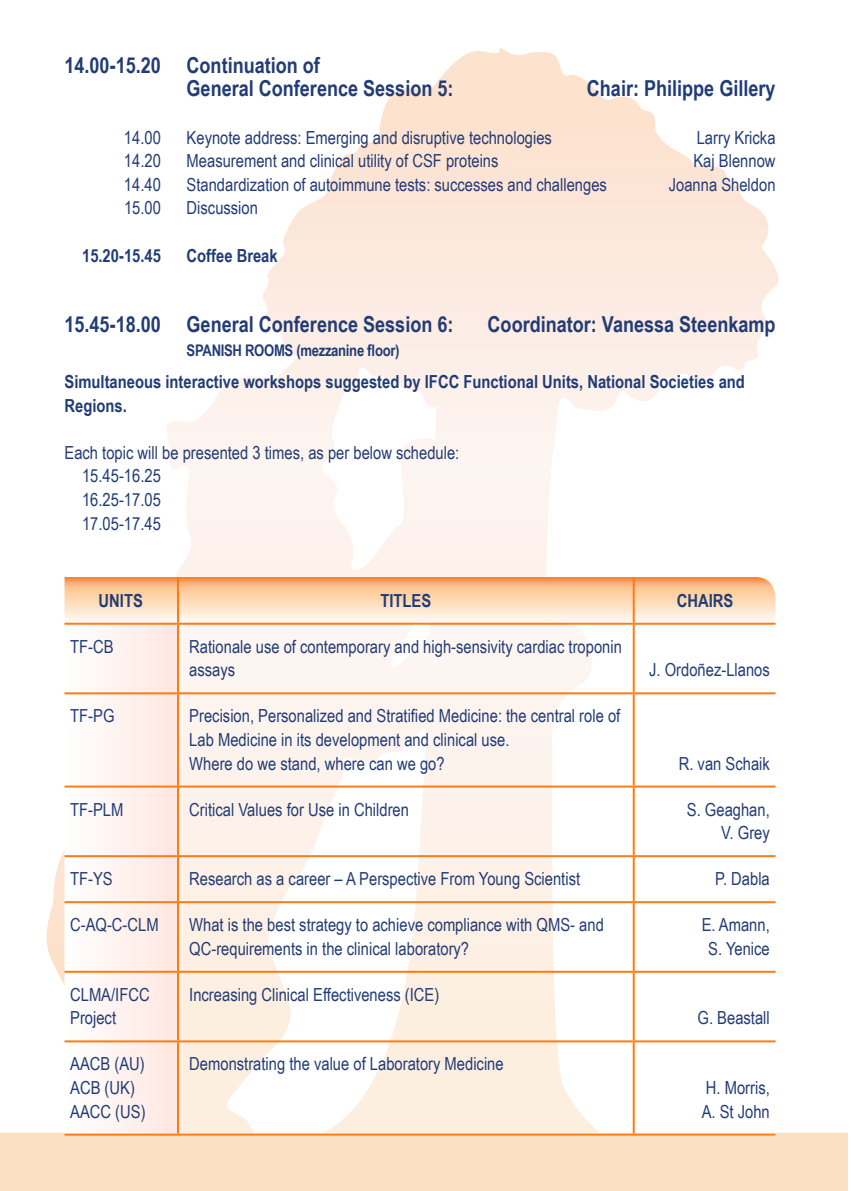
<style>
.page{position:relative;width:851px;height:1191px;background:#fff}
.page>*{position:absolute;margin:0;border:0;box-sizing:border-box;transform-origin:0 0}
.t1{font:700 22px/23.6px "Arial Narrow";color:#223c76}
.t2{font:18px/23.6px "Arial Narrow";color:#223c76}
.t3{font:700 18px/23.6px "Arial Narrow";color:#223c76}
.t4{font:700 16px "Arial Narrow";letter-spacing:-.02em;color:#223c76}
</style>
<div class="page">
<img style="left:0;top:48px;width:847px;height:1143px">
<svg style="left:64px;top:577px;width:711px;height:45px;background:#fdd2ac"></svg>
<svg style="left:179px;top:625px;width:596px;height:508px"></svg>
<svg style="left:64px;top:624px;width:113px;height:509px"></svg>
<hr style="left:177px;top:578px;width:2px;height:44px;background:#ff7b14">
<hr style="left:632px;top:578px;width:2px;height:44px;background:#ff7b14">
<hr style="left:64px;top:622px;width:114px;height:2px;background:#ff7b14">
<hr style="left:178px;top:622px;width:455px;height:2px;background:#ff7b14">
<hr style="left:177px;top:624px;width:2px;height:68px;background:#ff7b14">
<hr style="left:633px;top:622px;width:142px;height:2px;background:#ff7b14">
<hr style="left:632px;top:624px;width:2px;height:68px;background:#ff7b14">
<hr style="left:64px;top:692px;width:114px;height:2px;background:#ff7b14">
<hr style="left:178px;top:692px;width:455px;height:2px;background:#ff7b14">
<hr style="left:177px;top:694px;width:2px;height:91px;background:#ff7b14">
<hr style="left:633px;top:692px;width:142px;height:2px;background:#ff7b14">
<hr style="left:632px;top:694px;width:2px;height:91px;background:#ff7b14">
<hr style="left:64px;top:785px;width:114px;height:2px;background:#ff7b14">
<hr style="left:178px;top:785px;width:455px;height:2px;background:#ff7b14">
<hr style="left:177px;top:787px;width:2px;height:68px;background:#ff7b14">
<hr style="left:633px;top:785px;width:142px;height:2px;background:#ff7b14">
<hr style="left:632px;top:787px;width:2px;height:68px;background:#ff7b14">
<hr style="left:64px;top:855px;width:114px;height:2px;background:#ff7b14">
<hr style="left:178px;top:855px;width:455px;height:2px;background:#ff7b14">
<hr style="left:177px;top:857px;width:2px;height:44px;background:#ff7b14">
<hr style="left:633px;top:855px;width:142px;height:2px;background:#ff7b14">
<hr style="left:632px;top:857px;width:2px;height:44px;background:#ff7b14">
<hr style="left:64px;top:901px;width:114px;height:2px;background:#ff7b14">
<hr style="left:178px;top:901px;width:455px;height:2px;background:#ff7b14">
<hr style="left:177px;top:903px;width:2px;height:67px;background:#ff7b14">
<hr style="left:633px;top:901px;width:142px;height:2px;background:#ff7b14">
<hr style="left:632px;top:903px;width:2px;height:67px;background:#ff7b14">
<hr style="left:64px;top:970px;width:114px;height:2px;background:#ff7b14">
<hr style="left:178px;top:970px;width:455px;height:2px;background:#ff7b14">
<hr style="left:177px;top:972px;width:2px;height:68px;background:#ff7b14">
<hr style="left:633px;top:970px;width:142px;height:2px;background:#ff7b14">
<hr style="left:632px;top:972px;width:2px;height:68px;background:#ff7b14">
<hr style="left:64px;top:1040px;width:114px;height:2px;background:#ff7b14">
<hr style="left:178px;top:1040px;width:455px;height:2px;background:#ff7b14">
<hr style="left:177px;top:1042px;width:2px;height:91px;background:#ff7b14">
<hr style="left:633px;top:1040px;width:142px;height:2px;background:#ff7b14">
<hr style="left:632px;top:1042px;width:2px;height:91px;background:#ff7b14">
<hr style="left:64px;top:1133px;width:114px;height:2px;background:#ff7b14">
<hr style="left:178px;top:1133px;width:455px;height:2px;background:#ff7b14">
<hr style="left:633px;top:1133px;width:142px;height:2px;background:#ff7b14">
<p class="t1" style="left:186px;top:52px;width:268px;text-indent:-122px">14.00-15.20 Continuation of<br>General Conference Session 5:</p>
<p class="t1" style="left:587px;top:76px;width:190px">Chair: Philippe Gillery</p>
<p class="t2" style="left:124px;top:125px;width:38px">14.00</p>
<p class="t2" style="left:186px;top:125px;width:367px">Keynote address: Emerging and disruptive technologies</p>
<p class="t2" style="left:696px;top:125px;width:80px">Larry Kricka</p>
<p class="t2" style="left:124px;top:148px;width:38px">14.20</p>
<p class="t2" style="left:186px;top:148px;width:313px">Measurement and clinical utility of CSF proteins</p>
<p class="t2" style="left:693px;top:148px;width:84px">Kaj Blennow</p>
<p class="t2" style="left:124px;top:172px;width:38px">14.40</p>
<p class="t2" style="left:186px;top:172px;width:422px">Standardization of autoimmune tests: successes and challenges</p>
<p class="t2" style="left:668px;top:172px;width:108px">Joanna Sheldon</p>
<p class="t2" style="left:124px;top:195px;width:38px">15.00</p>
<p class="t2" style="left:186px;top:195px;width:73px">Discussion</p>
<p class="t3" style="left:82px;top:242px;width:80px">15.20-15.45</p>
<p class="t3" style="left:186px;top:242px;width:93px">Coffee Break</p>
<p class="t1" style="left:64px;top:312px;width:390px">15.45-18.00 General Conference Session 6:</p>
<p class="t1" style="left:487px;top:312px;width:289px">Coordinator: Vanessa Steenkamp</p>
<p class="t4" style="left:186px;top:339px;width:214px">SPANISH ROOMS (mezzanine floor)</p>
<p class="t3" style="left:64px;top:369px;width:681px">Simultaneous interactive workshops suggested by IFCC Functional Units, National Societies and<br>Regions.</p>
<p class="t2" style="left:82px;top:440px;width:379px;text-indent:-18px">Each topic will be presented 3 times, as per below schedule:<br>15.45-16.25<br>16.25-17.05<br>17.05-17.45</p>
<p class="t3" style="left:99px;top:587px;width:46px">UNITS</p>
<p class="t3" style="left:380px;top:587px;width:52px">TITLES</p>
<p class="t3" style="left:676px;top:587px;width:58px">CHAIRS</p>
<p class="t2" style="left:70px;top:634px;width:45px">TF-CB</p>
<p class="t2" style="left:189px;top:634px;width:434px">Rationale use of contemporary and high-sensivity cardiac troponin assays</p>
<p class="t2" style="left:649px;top:657px;width:122px">J. Ordoñez-Llanos</p>
<p class="t2" style="left:70px;top:703px;width:46px">TF-PG</p>
<p class="t2" style="left:189px;top:703px;width:432px">Precision, Personalized and Stratified Medicine: the central role of<br>Lab Medicine in its development and clinical use.<br>Where do we stand, where can we go?</p>
<p class="t2" style="left:678px;top:750px;width:93px">R. van Schaik</p>
<p class="t2" style="left:70px;top:796px;width:55px">TF-PLM</p>
<p class="t2" style="left:189px;top:796px;width:221px">Critical Values for Use in Children</p>
<p class="t2" style="left:686px;top:796px;width:84px;text-align:right">S. Geaghan,<br>V. Grey</p>
<p class="t2" style="left:70px;top:866px;width:44px">TF-YS</p>
<p class="t2" style="left:189px;top:866px;width:392px">Research as a career – A Perspective From Young Scientist</p>
<p class="t2" style="left:715px;top:866px;width:56px">P. Dabla</p>
<p class="t2" style="left:70px;top:912px;width:90px">C-AQ-C-CLM</p>
<p class="t2" style="left:189px;top:912px;width:416px">What is the best strategy to achieve compliance with QMS- and<br>QC-requirements in the clinical laboratory?</p>
<p class="t2" style="left:701px;top:912px;width:70px;text-align:center">E. Amann,<br>S. Yenice</p>
<p class="t2" style="left:70px;top:982px;width:81px">CLMA/IFCC<br>Project</p>
<p class="t2" style="left:189px;top:982px;width:251px">Increasing Clinical Effectiveness (ICE)</p>
<p class="t2" style="left:697px;top:1005px;width:74px">G. Beastall</p>
<p class="t2" style="left:70px;top:1051px;width:77px">AACB (AU)<br>ACB (UK)<br>AACC (US)</p>
<p class="t2" style="left:189px;top:1051px;width:316px">Demonstrating the value of Laboratory Medicine</p>
<p class="t2" style="left:701px;top:1075px;width:70px">H. Morris,<br>A. St John</p>
</div>
